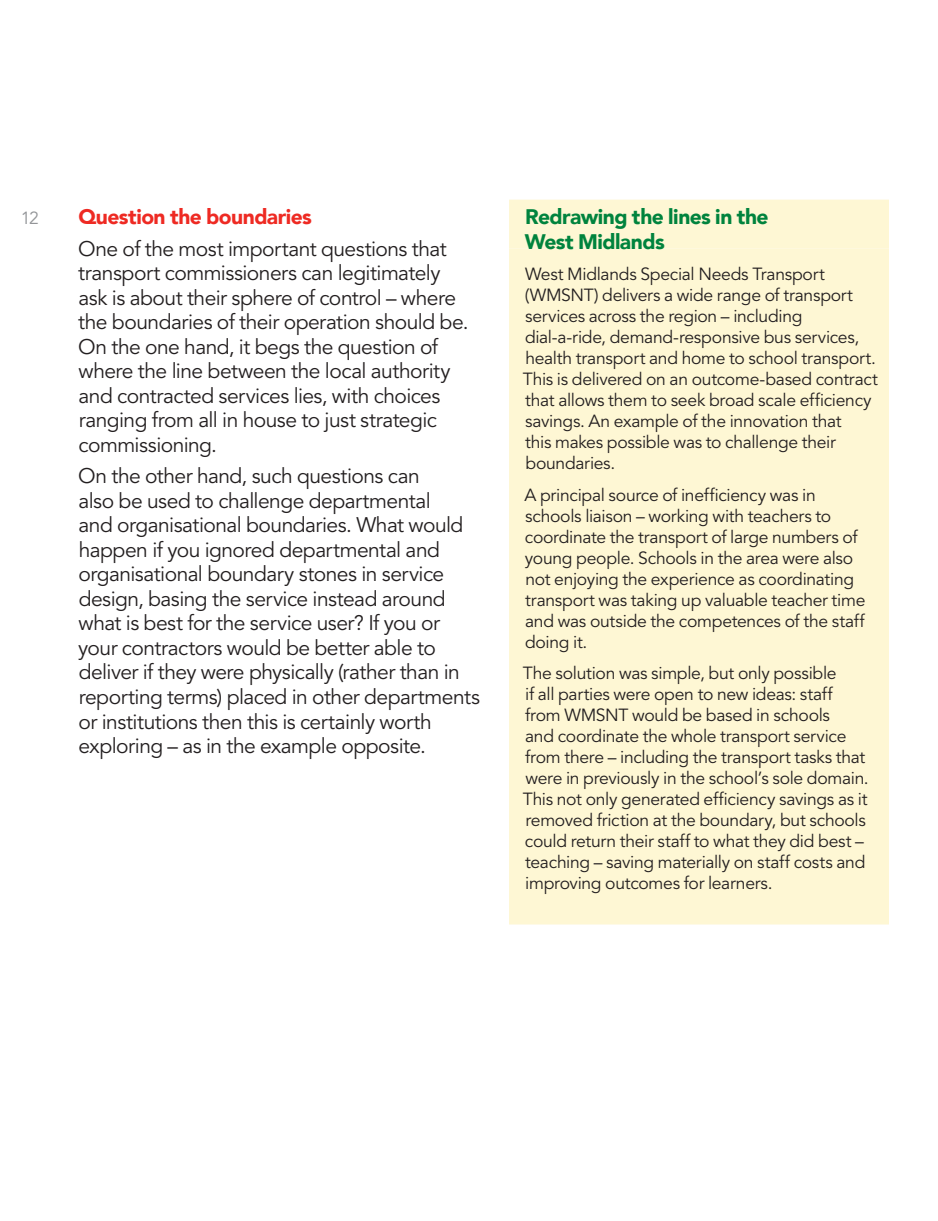
<style>
.page{position:relative;width:938px;height:1221px;background:#fff}
.page>*{position:absolute;margin:0;border:0;box-sizing:border-box;transform-origin:0 0}
.t1{font:21px/24.5px "Avenir LT Std";letter-spacing:-.025em;color:#231f20}
.t2{font:900 21px/24.5px "Avenir LT Com";letter-spacing:-.025em;color:#00833d}
.t3{font:900 21px "Avenir LT Com";letter-spacing:-.025em;color:#ee2a23}
.t4{font:17.5px/21px "Avenir LT Std";letter-spacing:-.015em;color:#231f20}
.t5{font:17.5px "Avenir LT Std";color:#939598}
</style>
<div class="page">
<div style="left:509px;top:199px;width:380px;height:49px;background:#fef7d4"></div>
<div style="left:509px;top:248px;width:380px;height:676px;background:#fef7d4"></div>
<p class="t5" style="left:21px;top:208px;width:19px">12</p>
<p class="t2" style="left:525px;top:204px;width:245px">Redrawing the lines in the<br>West Midlands</p>
<p class="t4" style="left:523px;top:264px;width:357px">West Midlands Special Needs Transport (WMSNT) delivers a wide range of transport services across the region – including dial-a-ride, demand-responsive bus services, health transport and home to school transport.<br>This is delivered on an outcome-based contract that allows them to seek broad scale efficiency savings. An example of the innovation that<br>this makes possible was to challenge their boundaries.</p>
<p class="t4" style="left:524px;top:484px;width:342px">A principal source of inefficiency was in schools liaison – working with teachers to coordinate the transport of large numbers of young people. Schools in the area were also not enjoying the experience as coordinating transport was taking up valuable teacher time and was outside the competences of the staff doing it.</p>
<p class="t4" style="left:523px;top:663px;width:347px">The solution was simple, but only possible<br>if all parties were open to new ideas: staff from WMSNT would be based in schools<br>and coordinate the whole transport service from there – including the transport tasks that were in previously in the school’s sole domain.<br>This not only generated efficiency savings as it removed friction at the boundary, but schools could return their staff to what they did best – teaching – saving materially on staff costs and improving outcomes for learners.</p>
<p class="t3" style="left:78px;top:204px;width:235px">Question the boundaries</p>
<p class="t1" style="left:78px;top:237px;width:392px">One of the most important questions that transport commissioners can legitimately ask is about their sphere of control – where the boundaries of their operation should be.<br>On the one hand, it begs the question of where the line between the local authority and contracted services lies, with choices ranging from all in house to just strategic commissioning.</p>
<p class="t1" style="left:78px;top:464px;width:403px">On the other hand, such questions can<br>also be used to challenge departmental<br>and organisational boundaries. What would happen if you ignored departmental and organisational boundary stones in service design, basing the service instead around what is best for the service user? If you or your contractors would be better able to deliver if they were physically (rather than in reporting terms) placed in other departments or institutions then this is certainly worth exploring – as in the example opposite.</p>
</div>
